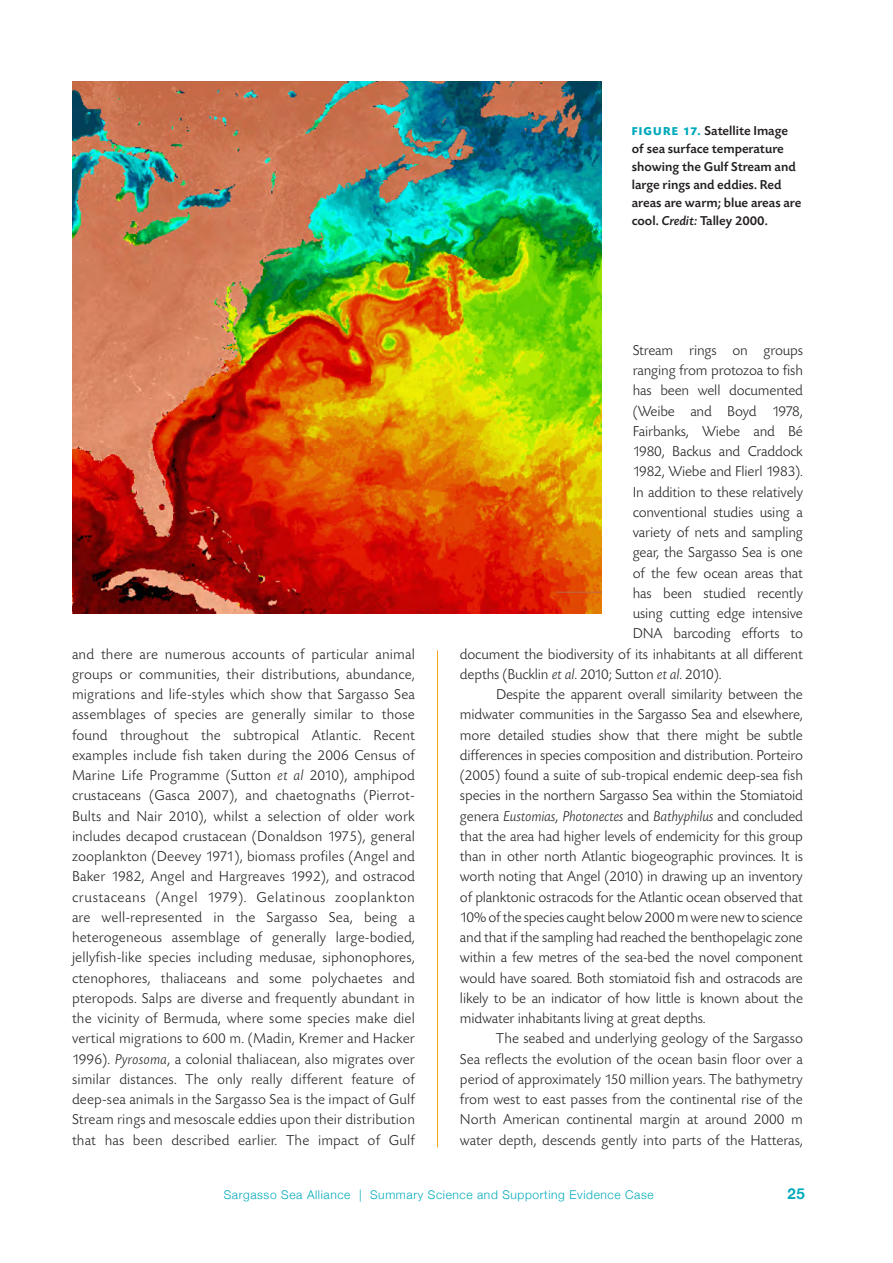
<style>
.page{position:relative;width:893px;height:1263px;background:#fff}
.page>*{position:absolute;margin:0;border:0;box-sizing:border-box;transform-origin:0 0}
.body_text_2{font:300 15px/20.2px "Today SBOP";letter-spacing:-.01em;color:#231f20;text-align:justify}
.t1{font:700 15px "Helvetica Neue";color:#00aabc}
.figure_text{font:500 13.5px/18px "Today SBOP";color:#231f20}
.t2{font:300 12px "Helvetica Neue";letter-spacing:.05em;color:#00aabc}
.s1{font-weight:700;font-size:12px;color:#00aabc}
.s2{font-style:italic}
</style>
<div class="page">
<hr style="left:437px;top:650px;width:1px;height:497px;background:#f9a51b">
<img style="left:72px;top:81px;width:529px;height:533px">
<p class="figure_text" style="left:632px;top:122px;width:171px"><span class="s1">FIGURE 17.</span> Satellite Image of sea surface temperature showing the Gulf Stream and large rings and eddies. Red areas are warm; blue areas are cool. <span class="s2">Credit:</span> Talley 2000.</p>
<p class="body_text_2" style="left:72px;top:644px;width:345px">and there are numerous accounts of particular animal groups or communities, their distributions, abundance, migrations and life-styles which show that Sargasso Sea assemblages of species are generally similar to those found throughout the subtropical Atlantic. Recent examples include fish taken during the 2006 Census of Marine Life Programme (Sutton <span class="s2">et al</span> 2010), amphipod crustaceans (Gasca 2007), and chaetognaths (Pierrot-Bults and Nair 2010), whilst a selection of older work includes decapod crustacean (Donaldson 1975), general zooplankton (Deevey 1971), biomass profiles (Angel and Baker 1982, Angel and Hargreaves 1992), and ostracod crustaceans (Angel 1979). Gelatinous zooplankton are well-represented in the Sargasso Sea, being a heterogeneous assemblage of generally large-bodied, jellyfish-like species including medusae, siphonophores, ctenophores, thaliaceans and some polychaetes and pteropods. Salps are diverse and frequently abundant in the vicinity of Bermuda, where some species make diel vertical migrations to 600 m. (Madin, Kremer and Hacker 1996). <span class="s2">Pyrosoma</span>, a colonial thaliacean, also migrates over similar distances. The only really different feature of deep-sea animals in the Sargasso Sea is the impact of Gulf Stream rings and mesoscale eddies upon their distribution that has been described earlier. The impact of Gulf</p>
<p class="body_text_2" style="left:633px;top:340px;width:172px">Stream rings on groups</p>
<p class="body_text_2" style="left:633px;top:361px;width:172px">ranging from protozoa to fish</p>
<p class="body_text_2" style="left:633px;top:381px;width:172px">has been well documented</p>
<p class="body_text_2" style="left:633px;top:401px;width:172px">(Weibe and Boyd 1978,</p>
<p class="body_text_2" style="left:633px;top:421px;width:172px">Fairbanks, Wiebe and Bé</p>
<p class="body_text_2" style="left:633px;top:442px;width:172px">1980, Backus and Craddock</p>
<p class="body_text_2" style="left:633px;top:462px;width:172px">1982, Wiebe and Flierl 1983).</p>
<p class="body_text_2" style="left:633px;top:482px;width:172px">In addition to these relatively</p>
<p class="body_text_2" style="left:633px;top:502px;width:172px">conventional studies using a</p>
<p class="body_text_2" style="left:633px;top:523px;width:172px">variety of nets and sampling</p>
<p class="body_text_2" style="left:633px;top:543px;width:172px">gear, the Sargasso Sea is one</p>
<p class="body_text_2" style="left:633px;top:563px;width:172px">of the few ocean areas that</p>
<p class="body_text_2" style="left:633px;top:583px;width:172px">has been studied recently</p>
<p class="body_text_2" style="left:633px;top:604px;width:172px">using cutting edge intensive</p>
<p class="body_text_2" style="left:633px;top:624px;width:172px">DNA barcoding efforts to</p>
<p class="body_text_2" style="left:460px;top:644px;width:344px">document the biodiversity of its inhabitants at all different</p>
<p class="body_text_2" style="left:460px;top:664px;width:263px">depths (Bucklin <span class="s2">et al</span>. 2010; Sutton <span class="s2">et al</span>. 2010).</p>
<p class="body_text_2" style="left:460px;top:685px;width:345px;text-indent:36px">Despite the apparent overall similarity between the midwater communities in the Sargasso Sea and elsewhere, more detailed studies show that there might be subtle differences in species composition and distribution. Porteiro (2005) found a suite of sub-tropical endemic deep-sea fish species in the northern Sargasso Sea within the Stomiatoid genera <span class="s2">Eustomias</span>, <span class="s2">Photonectes</span> and <span class="s2">Bathyphilus</span> and concluded that the area had higher levels of endemicity for this group than in other north Atlantic biogeographic provinces. It is worth noting that Angel (2010) in drawing up an inventory of planktonic ostracods for the Atlantic ocean observed that 10% of the species caught below 2000 m were new to science and that if the sampling had reached the benthopelagic zone within a few metres of the sea-bed the novel component would have soared. Both stomiatoid fish and ostracods are likely to be an indicator of how little is known about the midwater inhabitants living at great depths.</p>
<p class="body_text_2" style="left:460px;top:1029px;width:345px;text-indent:36px">The seabed and underlying geology of the Sargasso Sea reflects the evolution of the ocean basin floor over a period of approximately 150 million years. The bathymetry from west to east passes from the continental rise of the North American continental margin at around 2000 m water depth, descends gently into parts of the Hatteras,</p>
<p class="t2" style="left:224px;top:1185px;width:431px">Sargasso Sea Alliance | Summary Science and Supporting Evidence Case</p>
<p class="t1" style="left:787px;top:1180px;width:19px">25</p>
</div>
